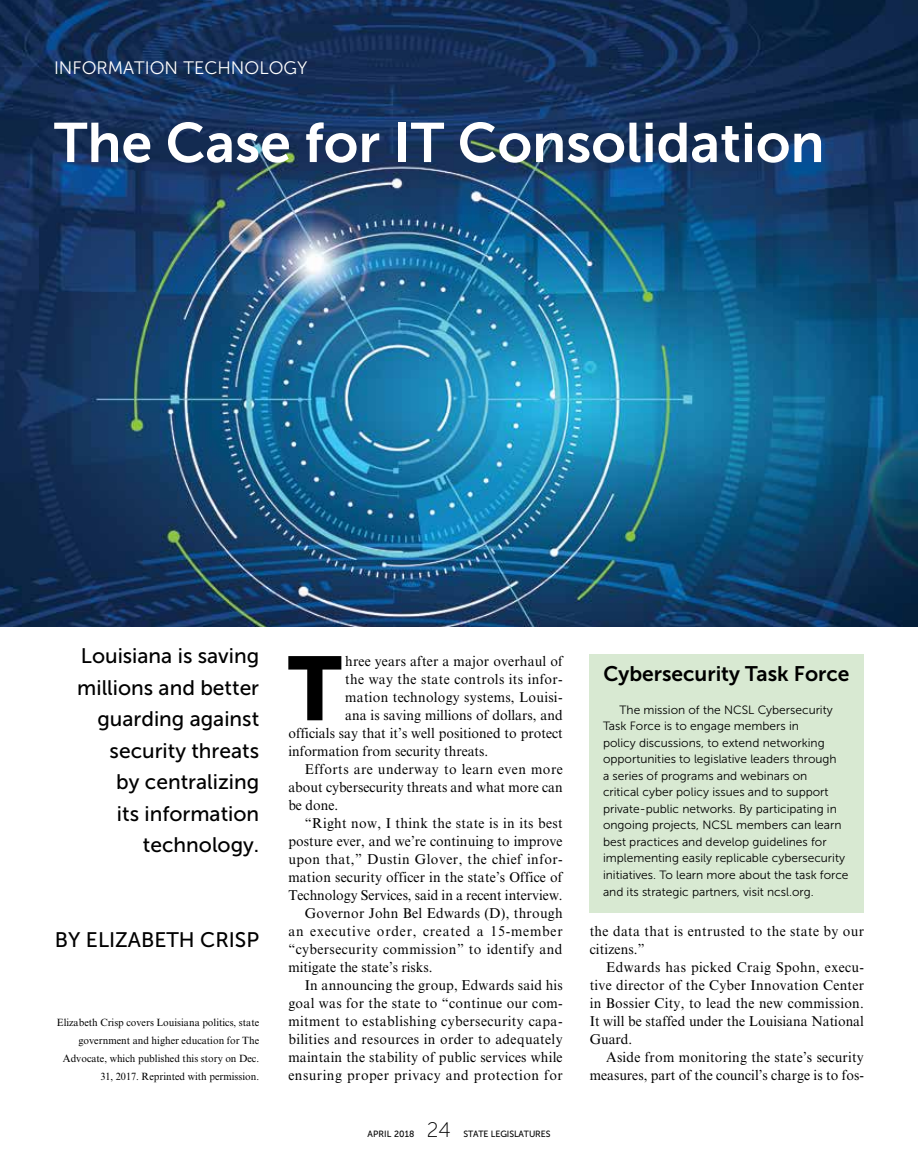
<style>
.page{position:relative;width:918px;height:1175px;background:#fff}
.page>*{position:absolute;margin:0;border:0;box-sizing:border-box;transform-origin:0 0}
.t1{font:89.7px "Museo Sans 900";color:#000}
.t2{font:55.5px "Museo Sans 700";color:#fff}
.t3{font:21px/31.5px "Museo Sans 500";color:#000;text-align:right}
.t4{font:21px "Museo Sans 700";color:#000}
.t5{font:21px "Museo Sans 100";color:#000}
.t6{font:18px "Museo Sans 300";color:#fff}
.t7{font:14.25px/18px "Times New Roman MT Std";letter-spacing:.015em;color:#000}
.t8{font:14.25px "Times New Roman MT Std";letter-spacing:.035em;color:#000}
.t9{font:14.25px "Times New Roman MT Std";letter-spacing:.055em;color:#000}
.t10{font:12px/16.5px "Museo Sans 300";color:#000}
.t11{font:10.5px/18px "Times New Roman MT Std";color:#000;text-align:right}
.t12{font:9px "Museo Sans 500";letter-spacing:-.01em;color:#000}
.t13{font:9px "Museo Sans 500";letter-spacing:.01em;color:#000}
</style>
<div class="page">
<img style="left:0;top:0;width:918px;height:626px">
<div style="left:590px;top:654px;width:274px;height:258px;background:#d8e9d2"></div>
<p class="t6" style="left:54px;top:58px;width:255px">INFORMATION TECHNOLOGY</p>
<h2 class="t2" style="left:54px;top:112px;width:772px">The Case for IT Consolidation</h2>
<h3 class="t3" style="left:77px;top:640px;width:183px">Louisiana is saving millions and better guarding against security threats<br>by centralizing<br>its information technology.</h3>
<h3 class="t3" style="left:55px;top:924px;width:206px">BY ELIZABETH CRISP</h3>
<p class="t11" style="left:57px;top:1013px;width:204px">Elizabeth Crisp covers Louisiana politics, state government and higher education for The Advocate, which published this story on Dec.<br>31, 2017. Reprinted with permission.</p>
<h1 class="t1" style="left:288px;top:638px;width:55px">T</h1>
<p class="t7" style="left:345px;top:652px;width:219px">hree years after a major overhaul of</p>
<p class="t7" style="left:345px;top:670px;width:219px">the way the state controls its infor-</p>
<p class="t7" style="left:345px;top:688px;width:219px">mation technology systems, Louisi-</p>
<p class="t7" style="left:345px;top:706px;width:219px">ana is saving millions of dollars, and</p>
<p class="t7" style="left:288px;top:724px;width:276px">officials say that it’s well positioned to protect</p>
<p class="t7" style="left:288px;top:742px;width:201px">information from security threats.</p>
<p class="t7" style="left:305px;top:760px;width:259px">Efforts are underway to learn even more</p>
<p class="t7" style="left:288px;top:778px;width:276px">about cybersecurity threats and what more can</p>
<p class="t7" style="left:288px;top:796px;width:51px">be done.</p>
<p class="t7" style="left:305px;top:814px;width:259px">“Right now, I think the state is in its best</p>
<p class="t7" style="left:288px;top:832px;width:276px">posture ever, and we’re continuing to improve</p>
<p class="t7" style="left:288px;top:850px;width:276px">upon that,” Dustin Glover, the chief infor-</p>
<p class="t7" style="left:288px;top:868px;width:276px">mation security officer in the state’s Office of</p>
<p class="t7" style="left:288px;top:886px;width:276px">Technology Services, said in a recent interview.</p>
<p class="t7" style="left:305px;top:904px;width:259px">Governor John Bel Edwards (D), through</p>
<p class="t9" style="left:288px;top:923px;width:276px">an executive order, created a 15-member</p>
<p class="t7" style="left:288px;top:940px;width:276px">“cybersecurity commission” to identify and</p>
<p class="t7" style="left:288px;top:958px;width:146px">mitigate the state’s risks.</p>
<p class="t7" style="left:305px;top:976px;width:259px">In announcing the group, Edwards said his</p>
<p class="t7" style="left:288px;top:994px;width:276px">goal was for the state to “continue our com-</p>
<p class="t7" style="left:288px;top:1012px;width:276px">mitment to establishing cybersecurity capa-</p>
<p class="t7" style="left:288px;top:1030px;width:276px">bilities and resources in order to adequately</p>
<p class="t7" style="left:288px;top:1048px;width:276px">maintain the stability of public services while</p>
<p class="t8" style="left:288px;top:1067px;width:276px">ensuring proper privacy and protection for</p>
<p class="t13" style="left:368px;top:1128px;width:48px">APRIL 2018</p>
<h3 class="t5" style="left:427px;top:1118px;width:26px">24</h3>
<p class="t12" style="left:463px;top:1128px;width:89px">STATE LEGISLATURES</p>
<h3 class="t4" style="left:603px;top:662px;width:248px">Cybersecurity Task Force</h3>
<p class="t10" style="left:603px;top:701px;width:247px;text-indent:16px">The mission of the NCSL Cybersecurity Task Force is to engage members in<br>policy discussions, to extend networking opportunities to legislative leaders through<br>a series of programs and webinars on<br>critical cyber policy issues and to support private-public networks. By participating in ongoing projects, NCSL members can learn best practices and develop guidelines for implementing easily replicable cybersecurity initiatives. To learn more about the task force and its strategic partners, visit ncsl.org.</p>
<p class="t7" style="left:590px;top:922px;width:276px">the data that is entrusted to the state by our citizens.”</p>
<p class="t7" style="left:590px;top:958px;width:276px;text-align:justify;text-indent:17px">Edwards has picked Craig Spohn, execu&shy;tive director of the Cyber Innovation Center in Bossier City, to lead the new commission.<br>It will be staffed under the Louisiana National Guard.</p>
<p class="t7" style="left:590px;top:1048px;width:276px;text-align:right">Aside from monitoring the state’s security measures, part of the council’s charge is to fos-</p>
</div>
